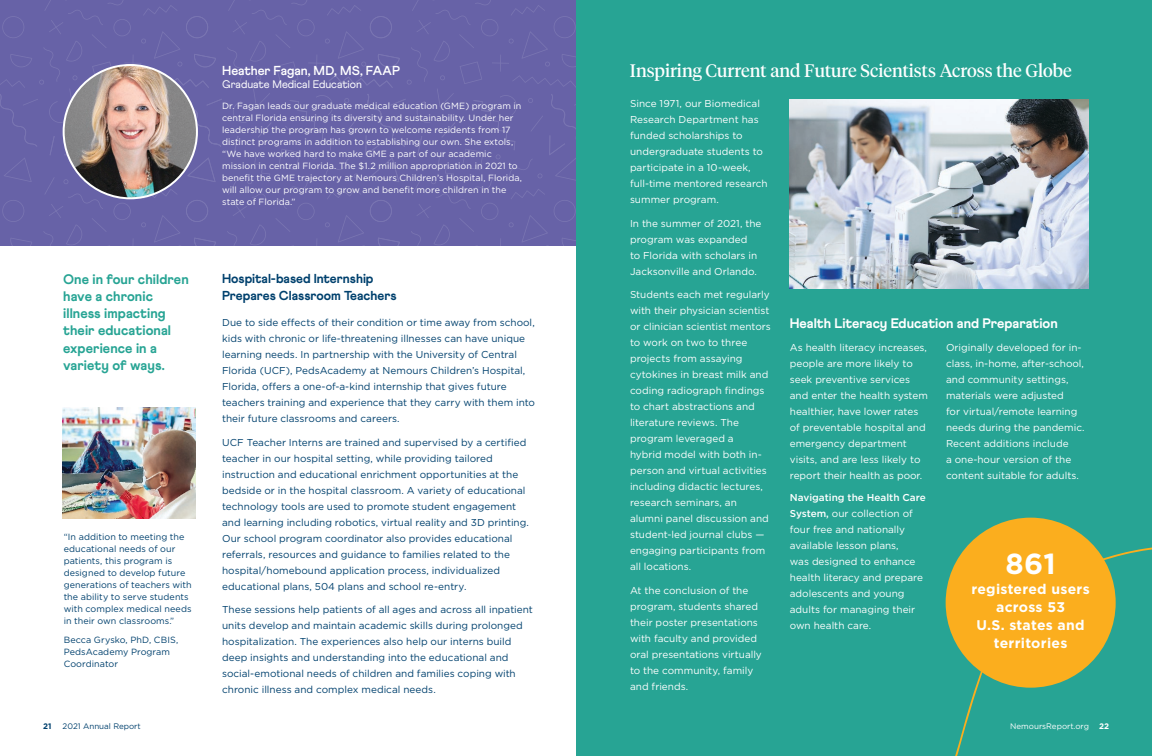
<style>
.page{position:relative;width:1152px;height:756px;background:#fff}
.page>*{position:absolute;margin:0;border:0;box-sizing:border-box;transform-origin:0 0}
.t1{font:700 29px "Gotham";color:#fff}
.t2{font:18px "Tiempos Headline";color:#fff}
.t3{font:700 14px/18px "Gotham";letter-spacing:.02em;color:#fff;text-align:center}
.t4{font:800 13.8px/17.3px "Athletics";letter-spacing:.005em;color:#27a494}
.H2_-__Headline_-_Ath{font:800 13.8px "Athletics";color:#fff}
.H2_-__Headline_-_Ath-2{font:800 13px/17px "Athletics";color:#00416e}
.P1_-_Body_Copy_-_Got{font:700 13px "Athletics";letter-spacing:-.005em;color:#fff}
.P1_-_Body_Copy_-_Got-2{font:11px "Athletics";letter-spacing:-.005em;color:#fff}
.P1_-_Body_Copy_-_Got-3{font:10px/16px "Gotham";color:#00416e}
.P1_-_Body_Copy_-_Got-4{font:10px/16px "Gotham";color:#fff}
.H2_-__Headline_-_Ath-3{font:10px/16px "Gotham";color:#fff}
.P2_-_Caption_-_Gotha{font:9px/12px "Gotham";letter-spacing:.005em;color:#fff}
.P2_-_Caption_-_Gotha-2{font:9px/12px "Gotham";letter-spacing:.005em;color:#00416e}
.t5{font:8px "Gotham";color:#fff}
.t6{font:8px "Gotham";color:#00416e}
.t7{font:700 8px "Gotham";color:#00416e}
.t8{font:700 8px "Gotham";color:#fff}
.s1{font-weight:500}
</style>
<div class="page">
<div style="left:576px;top:0;width:576px;height:756px;background:#27a494"></div>
<img style="left:790px;top:99px;width:299px;height:189px">
<img style="left:63px;top:407px;width:133px;height:112px">
<svg style="left:945px;top:517px;width:207px;height:239px"></svg>
<div style="left:946px;top:518px;width:170px;height:170px;background:#fbae1e;border-radius:50%"></div>
<div style="left:0;top:0;width:576px;height:246px;background:#6762a7"></div>
<img style="left:64px;top:65px;width:133px;height:133px;border-radius:67px">
<p class="t4" style="left:63px;top:270px;width:127px">One in four children have a chronic illness impacting their educational experience in a variety of ways.</p>
<p class="P2_-_Caption_-_Gotha-2" style="left:64px;top:530px;width:129px">“In addition to meeting the educational needs of our patients, this program is designed to develop future generations of teachers with the ability to serve students with complex medical needs in their own classrooms.”</p>
<p class="P2_-_Caption_-_Gotha-2" style="left:64px;top:634px;width:116px">Becca Grysko, PhD, CBIS,<br>PedsAcademy Program<br>Coordinator</p>
<p class="t7" style="left:43px;top:721px;width:10px">21</p>
<p class="t6" style="left:63px;top:722px;width:80px">2021 Annual Report</p>
<p class="P1_-_Body_Copy_-_Got" style="left:222px;top:63px;width:179px">Heather Fagan, MD, MS, FAAP</p>
<p class="P1_-_Body_Copy_-_Got-2" style="left:222px;top:78px;width:141px">Graduate Medical Education</p>
<p class="P2_-_Caption_-_Gotha" style="left:222px;top:100px;width:301px">Dr. Fagan leads our graduate medical education (GME) program in central Florida ensuring its diversity and sustainability. Under her leadership the program has grown to welcome residents from 17 distinct programs in addition to establishing our own. She extols, “We have worked hard to make GME a part of our academic mission in central Florida. The $1.2 million appropriation in 2021 to benefit the GME trajectory at Nemours Children’s Hospital, Florida, will allow our program to grow and benefit more children in the state of Florida.”</p>
<p class="H2_-__Headline_-_Ath-2" style="left:222px;top:270px;width:176px">Hospital-based Internship<br>Prepares Classroom Teachers</p>
<p class="P1_-_Body_Copy_-_Got-3" style="left:222px;top:314px;width:314px">Due to side effects of their condition or time away from school, kids with chronic or life-threatening illnesses can have unique learning needs. In partnership with the University of Central Florida (UCF), PedsAcademy at Nemours Children’s Hospital, Florida, offers a one-of-a-kind internship that gives future teachers training and experience that they carry with them into their future classrooms and careers.</p>
<p class="P1_-_Body_Copy_-_Got-3" style="left:222px;top:434px;width:308px">UCF Teacher Interns are trained and supervised by a certified teacher in our hospital setting, while providing tailored instruction and educational enrichment opportunities at the bedside or in the hospital classroom. A variety of educational technology tools are used to promote student engagement and learning including robotics, virtual reality and 3D printing.<br>Our school program coordinator also provides educational referrals, resources and guidance to families related to the hospital/homebound application process, individualized educational plans, 504 plans and school re-entry.</p>
<p class="P1_-_Body_Copy_-_Got-3" style="left:222px;top:601px;width:312px">These sessions help patients of all ages and across all inpatient units develop and maintain academic skills during prolonged hospitalization. The experiences also help our interns build deep insights and understanding into the educational and social-emotional needs of children and families coping with chronic illness and complex medical needs.</p>
<p class="t2" style="left:630px;top:59px;width:443px">Inspiring Current and Future Scientists Across the Globe</p>
<p class="P1_-_Body_Copy_-_Got-4" style="left:630px;top:96px;width:139px">Since 1971, our Biomedical<br>Research Department has funded scholarships to undergraduate students to participate in a 10-week, full-time mentored research summer program.</p>
<p class="P1_-_Body_Copy_-_Got-4" style="left:630px;top:215px;width:133px">In the summer of 2021, the program was expanded<br>to Florida with scholars in<br>Jacksonville and Orlando.</p>
<p class="P1_-_Body_Copy_-_Got-4" style="left:630px;top:286px;width:142px">Students each met regularly with their physician scientist or clinician scientist mentors to work on two to three projects from assaying cytokines in breast milk and coding radiograph findings to chart abstractions and literature reviews. The program leveraged a<br>hybrid model with both in&shy;person and virtual activities including didactic lectures, research seminars, an alumni panel discussion and student-led journal clubs — engaging participants from all locations.</p>
<p class="P1_-_Body_Copy_-_Got-4" style="left:630px;top:582px;width:133px">At the conclusion of the program, students shared their poster presentations with faculty and provided oral presentations virtually to the community, family and friends.</p>
<p class="H2_-__Headline_-_Ath" style="left:790px;top:315px;width:270px">Health Literacy Education and Preparation</p>
<p class="H2_-__Headline_-_Ath-3" style="left:790px;top:339px;width:140px">As health literacy increases, people are more likely to seek preventive services and enter the health system healthier, have lower rates of preventable hospital and emergency department visits, and are less likely to report their health as poor.</p>
<p class="H2_-__Headline_-_Ath-3" style="left:790px;top:489px;width:138px"><span class="s1">Navigating the Health Care<br>System,</span> our collection of four free and nationally available lesson plans,<br>was designed to enhance health literacy and prepare adolescents and young adults for managing their own health care.</p>
<p class="H2_-__Headline_-_Ath-3" style="left:946px;top:339px;width:140px">Originally developed for in&shy;class, in-home, after-school, and community settings, materials were adjusted<br>for virtual/remote learning needs during the pandemic.<br>Recent additions include<br>a one-hour version of the content suitable for adults.</p>
<p class="t1" style="left:1006px;top:544px;width:52px">861</p>
<p class="t3" style="left:972px;top:580px;width:120px">registered users across 53<br>U.S. states and territories</p>
<p class="t5" style="left:1010px;top:722px;width:80px">NemoursReport.org</p>
<p class="t8" style="left:1099px;top:721px;width:11px">22</p>
</div>
